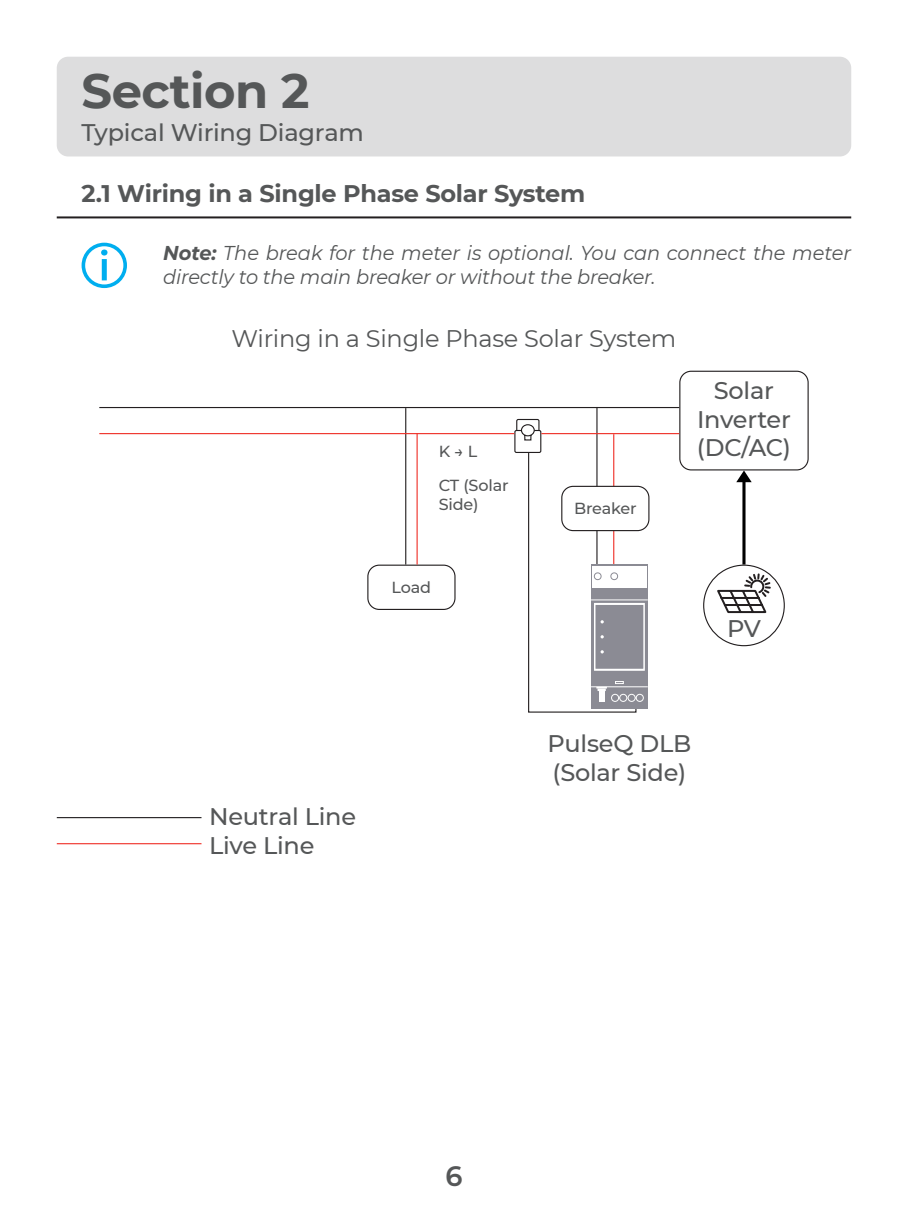
<style>
.page{position:relative;width:908px;height:1210px;background:#fff}
.page>*{position:absolute;margin:0;border:0;box-sizing:border-box;transform-origin:0 0}
.t1{font:700 48px "Montserrat";letter-spacing:-.01em;color:#555758}
.t2{font:600 28px "Montserrat";color:#555758}
.t3{font:500 24px/28.8px "Montserrat";letter-spacing:-.01em;color:#555758;text-align:center}
.t4{font:700 24px "Montserrat";letter-spacing:-.01em;color:#555758}
.t5{font:24px "Montserrat";letter-spacing:-.01em;color:#555758}
.t6{font:italic 20px/24px "Montserrat";letter-spacing:-.01em;color:#555758}
.t7{font:500 16px/19.2px "Montserrat";letter-spacing:-.01em;color:#555758}
.s1{font-weight:700}
</style>
<div class="page">
<div style="left:57px;top:57px;width:793px;height:99px;background:#ddddde;border-radius:11px"></div>
<hr style="left:57px;top:216px;width:793px;height:2px;background:#231f20">
<svg style="left:81px;top:243px;width:46px;height:45px"></svg>
<hr style="left:57px;top:817px;width:144px;height:1px;background:#231f20">
<hr style="left:57px;top:843px;width:144px;height:1px;background:#ef3028">
<div style="left:367px;top:565px;width:88px;height:45px;border:1px solid #231f20;border-radius:11px"></div>
<div style="left:679px;top:371px;width:129px;height:99px;border:1px solid #231f20;border-radius:11px"></div>
<hr style="left:99px;top:407px;width:580px;height:1px;background:#231f20">
<hr style="left:405px;top:408px;width:1px;height:157px;background:#231f20">
<hr style="left:416px;top:433px;width:1px;height:132px;background:#ef3028">
<hr style="left:612px;top:434px;width:2px;height:131px;background:#ef3028">
<hr style="left:596px;top:407px;width:1px;height:158px;background:#231f20">
<svg style="left:644px;top:565px;width:3px;height:144px"></svg>
<div style="left:592px;top:566px;width:54px;height:21px;background:#fff"></div>
<hr style="left:590px;top:686px;width:57px;height:1px;background:#fff">
<hr style="left:590px;top:599px;width:57px;height:2px;background:#fff">
<svg style="left:528px;top:452px;width:116px;height:261px"></svg>
<div style="left:514px;top:430px;width:27px;height:23px;border:1px solid #231f20;border-radius:2px"></div>
<svg style="left:515px;top:418px;width:25px;height:23px"></svg>
<hr style="left:99px;top:433px;width:415px;height:1px;background:#ef3028">
<hr style="left:541px;top:433px;width:138px;height:1px;background:#ef3028">
<svg style="left:736px;top:470px;width:15px;height:95px"></svg>
<div style="left:702px;top:565px;width:82px;height:81px;border:1px solid #231f20;border-radius:50%"></div>
<div style="left:561px;top:486px;width:87px;height:45px;background:#fff;border-radius:11px"></div>
<div style="left:561px;top:486px;width:88px;height:45px;border:1px solid #231f20;border-radius:11px"></div>
<svg style="left:714px;top:572px;width:57px;height:42px"></svg>
<p class="t1" style="left:81px;top:56px;width:229px">Section 2</p>
<p class="t3" style="left:81px;top:117px;width:283px">Typical Wiring Diagram</p>
<p class="t4" style="left:81px;top:176px;width:505px">2.1 Wiring in a Single Phase Solar System</p>
<p class="t6" style="left:163px;top:240px;width:689px"><span class="s1">Note:</span> The break for the meter is optional. You can connect the meter directly to the main breaker or without the breaker.</p>
<p class="t5" style="left:231px;top:322px;width:446px">Wiring in a Single Phase Solar System</p>
<p class="t7" style="left:438px;top:441px;width:40px">K → L</p>
<p class="t7" style="left:438px;top:475px;width:71px">CT (Solar<br>Side)</p>
<p class="t7" style="left:574px;top:498px;width:64px">Breaker</p>
<p class="t3" style="left:696px;top:375px;width:96px">Solar<br>Inverter (DC/AC)</p>
<p class="t7" style="left:391px;top:577px;width:41px">Load</p>
<p class="t3" style="left:726px;top:613px;width:35px">PV</p>
<p class="t3" style="left:209px;top:801px;width:148px">Neutral Line</p>
<p class="t3" style="left:209px;top:830px;width:107px">Live Line</p>
<p class="t3" style="left:547px;top:728px;width:145px">PulseQ DLB</p>
<p class="t3" style="left:552px;top:757px;width:135px">(Solar Side)</p>
<h2 class="t2" style="left:445px;top:1156px;width:19px">6</h2>
</div>
